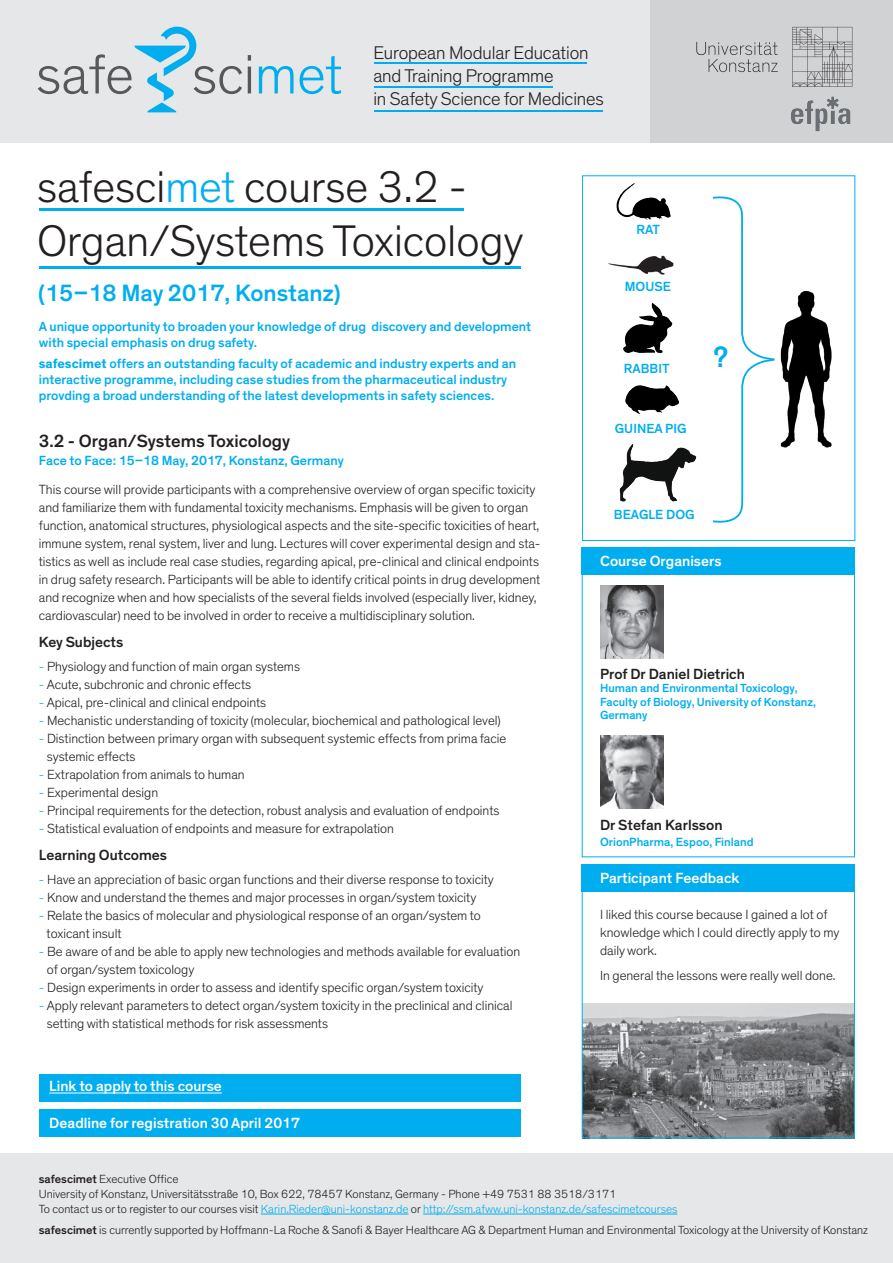
<style>
.page{position:relative;width:893px;height:1263px;background:#fff}
.page>*{position:absolute;margin:0;border:0;box-sizing:border-box;transform-origin:0 0}
.t1{font:300 56.4px "Theinhardt";color:#57585a}
.t2{font:300 45px/54px "Theinhardt";color:#231f20}
.t3{font:500 30px "Theinhardt";color:#00aeef}
.t4{font:500 24px "Theinhardt";color:#00aeef}
.t5{font:300 18.75px/23px "Theinhardt";letter-spacing:-.005em;color:#231f20}
.t6{font:500 18px "Theinhardt";color:#231f20}
.t7{font:500 15px "Theinhardt";color:#fff}
.t8{font:500 15px "Theinhardt";color:#231f20}
.t9{font:300 13.5px/18px "Theinhardt";color:#231f20}
.t10{font:500 13.5px/16.2px "Theinhardt";color:#00aeef}
.t11{font:500 12.15px "Theinhardt";color:#00aeef}
.t12{font:300 12px/15px "Theinhardt";color:#231f20}
.t13{font:500 12px/13.5px "Theinhardt";color:#00aeef}
.s1{color:#00aeef}
.s2{font-weight:700}
.s3{font-weight:500}
</style>
<div class="page">
<div style="left:0;top:1153px;width:893px;height:110px;background:#e6e7e9"></div>
<div style="left:0;top:0;width:893px;height:142px;background:#e6e7e9"></div>
<hr style="left:39px;top:208px;width:424px;height:3px;background:#00aeef">
<hr style="left:39px;top:266px;width:481px;height:3px;background:#00aeef">
<hr style="left:261px;top:1214px;width:148px;height:1px;background:#00aeef">
<hr style="left:423px;top:1214px;width:254px;height:1px;background:#00aeef">
<hr style="left:375px;top:62px;width:212px;height:2px;background:#00aeef">
<hr style="left:375px;top:86px;width:178px;height:2px;background:#00aeef">
<hr style="left:375px;top:110px;width:228px;height:2px;background:#00aeef">
<svg style="left:134px;top:27px;width:62px;height:85px"></svg>
<div style="left:651px;top:0;width:242px;height:142px;background:#d1d2d4"></div>
<svg style="left:696px;top:42px;width:82px;height:30px"></svg>
<svg style="left:792px;top:27px;width:60px;height:60px"></svg>
<img style="left:791px;top:96px;width:60px;height:36px">
<div style="left:39px;top:1074px;width:481px;height:27px;background:#00aeef"></div>
<hr style="left:49px;top:1093px;width:173px;height:1px;background:#fff">
<div style="left:39px;top:1109px;width:481px;height:28px;background:#00aeef"></div>
<div style="left:582px;top:175px;width:273px;height:366px;border:1px solid #00aeef"></div>
<svg style="left:712px;top:196px;width:63px;height:327px"></svg>
<img style="left:616px;top:183px;width:55px;height:37px">
<img style="left:608px;top:255px;width:66px;height:19px">
<img style="left:623px;top:302px;width:50px;height:51px">
<img style="left:625px;top:386px;width:53px;height:28px">
<img style="left:619px;top:444px;width:78px;height:58px">
<img style="left:780px;top:291px;width:52px;height:157px">
<div style="left:582px;top:547px;width:273px;height:28px;background:#00aeef"></div>
<div style="left:582px;top:864px;width:273px;height:28px;background:#00aeef"></div>
<img style="left:584px;top:1003px;width:269px;height:133px">
<img style="left:600px;top:585px;width:63px;height:73px">
<img style="left:600px;top:735px;width:63px;height:73px">
<div style="left:582px;top:864px;width:273px;height:274px;border:1px solid #00aeef"></div>
<h1 class="t1" style="left:36px;top:42px;width:308px">safe sci<span class="s1">met</span></h1>
<h3 class="t5" style="left:373px;top:42px;width:232px">European Modular Education and Training Programme<br>in Safety Science for Medicines</h3>
<h2 class="t2" style="left:37px;top:161px;width:488px">safesci<span class="s1">met</span> course 3.2 -<br>Organ/Systems Toxicology</h2>
<h3 class="t4" style="left:38px;top:278px;width:304px">(15–18 May 2017, Konstanz)</h3>
<p class="t10" style="left:39px;top:319px;width:494px">A unique opportunity to broaden your knowledge of drug discovery and development with special emphasis on drug safety.</p>
<p class="t10" style="left:39px;top:355px;width:479px"><span class="s2">safescimet</span> offers an outstanding faculty of academic and industry experts and an interactive programme, including case studies from the pharmaceutical industry provding a broad understanding of the latest developments in safety sciences.</p>
<h3 class="t6" style="left:39px;top:430px;width:253px">3.2 - Organ/Systems Toxicology</h3>
<p class="t10" style="left:39px;top:452px;width:307px">Face to Face: 15–18 May, 2017, Konstanz, Germany</p>
<p class="t9" style="left:39px;top:480px;width:503px">This course will provide participants with a comprehensive overview of organ specific toxicity and familiarize them with fundamental toxicity mechanisms. Emphasis will be given to organ function, anatomical structures, physiological aspects and the site-specific toxicities of heart, immune system, renal system, liver and lung. Lectures will cover experimental design and sta&shy;tistics as well as include real case studies, regarding apical, pre-clinical and clinical endpoints in drug safety research. Participants will be able to identify critical points in drug development and recognize when and how specialists of the several fields involved (especially liver, kidney, cardiovascular) need to be involved in order to receive a multidisciplinary solution.</p>
<p class="t8" style="left:39px;top:633px;width:86px">Key Subjects</p>
<p class="t9" style="left:39px;top:657px;width:263px"><span class="s1">-</span> Physiology and function of main organ systems</p>
<p class="t9" style="left:39px;top:675px;width:214px"><span class="s1">-</span> Acute, subchronic and chronic effects</p>
<p class="t9" style="left:39px;top:693px;width:229px"><span class="s1">-</span> Apical, pre-clinical and clinical endpoints</p>
<p class="t9" style="left:39px;top:711px;width:463px"><span class="s1">-</span> Mechanistic understanding of toxicity (molecular, biochemical and pathological level)</p>
<p class="t9" style="left:47px;top:729px;width:461px;text-indent:-8px"><span class="s1">-</span> Distinction between primary organ with subsequent systemic effects from prima facie systemic effects</p>
<p class="t9" style="left:39px;top:765px;width:207px"><span class="s1">-</span> Extrapolation from animals to human</p>
<p class="t9" style="left:39px;top:783px;width:121px"><span class="s1">-</span> Experimental design</p>
<p class="t9" style="left:39px;top:801px;width:462px"><span class="s1">-</span> Principal requirements for the detection, robust analysis and evaluation of endpoints</p>
<p class="t9" style="left:39px;top:819px;width:357px"><span class="s1">-</span> Statistical evaluation of endpoints and measure for extrapolation</p>
<p class="t8" style="left:39px;top:846px;width:130px">Learning Outcomes</p>
<p class="t9" style="left:39px;top:870px;width:456px"><span class="s1">-</span> Have an appreciation of basic organ functions and their diverse response to toxicity</p>
<p class="t9" style="left:39px;top:888px;width:439px"><span class="s1">-</span> Know and understand the themes and major processes in organ/system toxicity</p>
<p class="t9" style="left:47px;top:906px;width:436px;text-indent:-8px"><span class="s1">-</span> Relate the basics of molecular and physiological response of an organ/system to toxicant insult</p>
<p class="t9" style="left:47px;top:942px;width:475px;text-indent:-8px"><span class="s1">-</span> Be aware of and be able to apply new technologies and methods available for evaluation of organ/system toxicology</p>
<p class="t9" style="left:39px;top:978px;width:446px"><span class="s1">-</span> Design experiments in order to assess and identify specific organ/system toxicity</p>
<p class="t9" style="left:47px;top:996px;width:467px;text-indent:-8px"><span class="s1">-</span> Apply relevant parameters to detect organ/system toxicity in the preclinical and clinical setting with statistical methods for risk assessments</p>
<p class="t7" style="left:49px;top:1077px;width:174px">Link to apply to this course</p>
<p class="t7" style="left:49px;top:1114px;width:252px">Deadline for registration 30 April 2017</p>
<p class="t10" style="left:636px;top:222px;width:25px">RAT</p>
<p class="t10" style="left:625px;top:279px;width:48px">MOUSE</p>
<p class="t10" style="left:624px;top:361px;width:47px">RABBIT</p>
<p class="t10" style="left:615px;top:421px;width:73px">GUINEA PIG</p>
<h3 class="t3" style="left:714px;top:339px;width:16px">?</h3>
<p class="t10" style="left:614px;top:506px;width:82px">BEAGLE DOG</p>
<p class="t7" style="left:600px;top:552px;width:123px">Course Organisers</p>
<p class="t8" style="left:600px;top:665px;width:146px">Prof Dr Daniel Dietrich</p>
<p class="t13" style="left:600px;top:682px;width:218px">Human and Environmental Toxicology,<br>Faculty of Biology, University of Konstanz,<br>Germany</p>
<p class="t8" style="left:600px;top:816px;width:124px">Dr Stefan Karlsson</p>
<p class="t11" style="left:600px;top:835px;width:155px">OrionPharma, Espoo, Finland</p>
<p class="t7" style="left:600px;top:869px;width:141px">Participant Feedback</p>
<p class="t9" style="left:600px;top:906px;width:241px">I liked this course because I gained a lot of knowledge which I could directly apply to my daily work.</p>
<p class="t9" style="left:600px;top:967px;width:237px">In general the lessons were really well done.</p>
<p class="t12" style="left:39px;top:1171px;width:640px"><span class="s3">safescimet</span> Executive Office<br>University of Konstanz, Universitätsstraße 10, Box 622, 78457 Konstanz, Germany - Phone +49 7531 88 3518/3171<br>To contact us or to register to our courses visit <span class="s1">Karin.Rieder@uni-konstanz.de</span> or <span class="s1">http://ssm.afww.uni-konstanz.de/safescimetcourses</span></p>
<p class="t12" style="left:39px;top:1222px;width:831px"><span class="s3">safescimet</span> is currently supported by Hoffmann-La Roche &amp; Sanofi &amp; Bayer Healthcare AG &amp; Department Human and Environmental Toxicology at the University of Konstanz</p>
</div>
